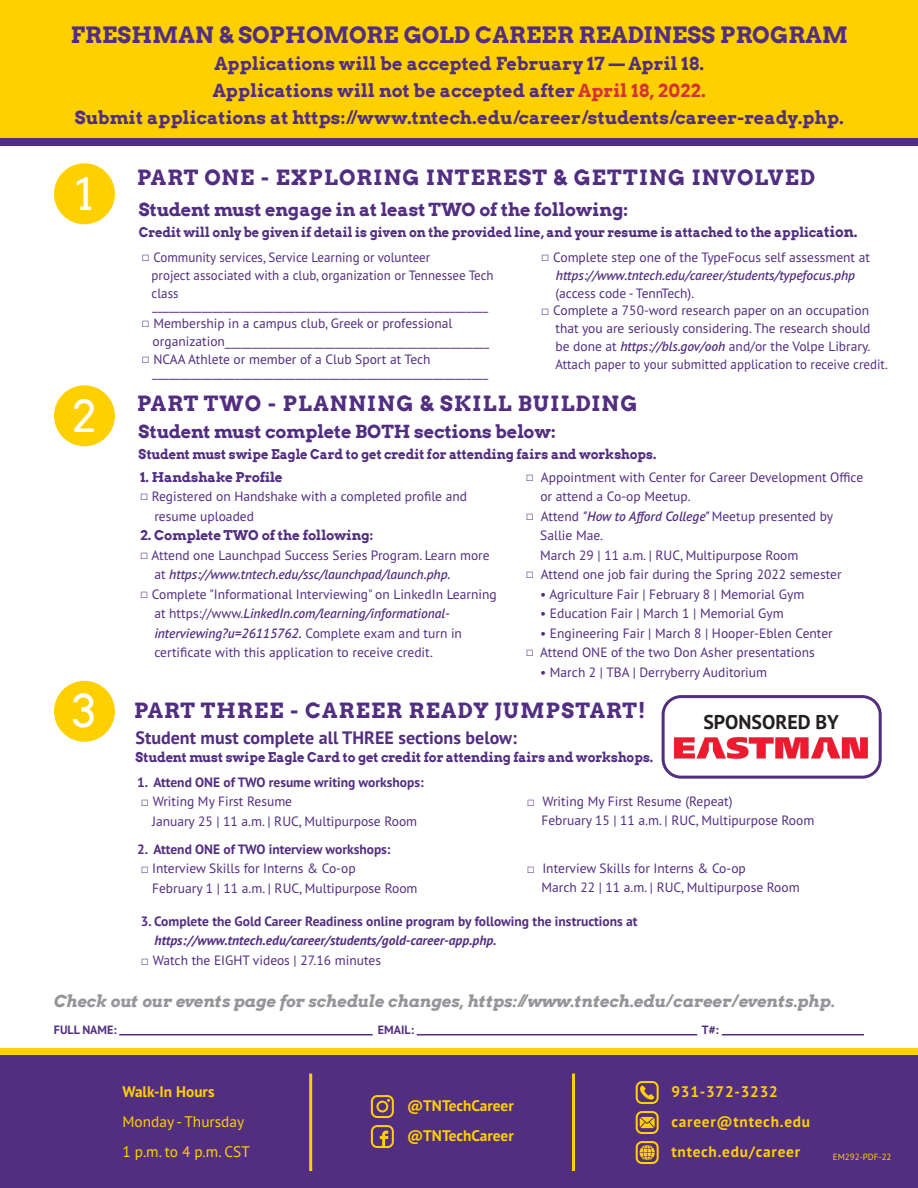
<style>
.page{position:relative;width:918px;height:1188px;background:#fff}
.page>*{position:absolute;margin:0;border:0;box-sizing:border-box;transform-origin:0 0}
.t1{font:45px "Arvo";color:#fff}
.t2{font:700 22.5px "Arvo";letter-spacing:.01em;color:#522e81}
.t3{font:700 21px "Arvo";letter-spacing:.06em;color:#522e81}
.t4{font:700 19.95px "PT Sans Pro";color:#231f20}
.t5{font:700 18px "Arvo";letter-spacing:.005em;color:#522e81}
.t6{font:700 18px "PT Sans Pro";color:#522e81}
.t7{font:italic 700 16.5px "Arvo";color:#939598}
.t8{font:700 15.3px "PT Sans Pro";letter-spacing:.045em;color:#ffd000}
.t9{font:700 15.3px "PT Sans Pro";color:#ffd000}
.t10{font:15.3px "PT Sans Pro";color:#ffd000}
.t11{font:13.5px/18px "PT Sans Pro";color:#522e81}
.t12{font:700 13.5px "Arvo";color:#522e81;scale:.95 1}
.t13{font:700 13.5px "PT Sans Pro";color:#522e81}
.t14{font:italic 600 13.5px/18px "PT Sans Pro";color:#522e81}
.t15{font:13.5px/18px "PT Sans Pro";color:#522e81;scale:.96 1}
.t16{font:italic 700 13.5px "PT Sans Pro";color:#522e81}
.t17{font:700 13.5px "Arvo";color:#522e81}
.t18{font:700 12px "PT Sans Pro";color:#522e81}
.t19{font:9px "PT Sans Pro";color:#ffd000}
.s1{color:#d43238}
.s2{font-size:15px}
.s3{font-family:"Arial"}
.s4{font-weight:400;font-style:normal}
.s5{font-weight:600;font-style:italic}
</style>
<div class="page">
<div style="left:662px;top:695px;width:220px;height:84px;border:3px solid #522e81;border-radius:18px"></div>
<div style="left:0;top:129px;width:918px;height:16px;background:#522e81"></div>
<svg style="left:0;top:1049px;width:918px;height:7px;fill:#ffd000"></svg>
<div style="left:0;top:1056px;width:918px;height:132px;background:#522e81"></div>
<hr style="left:309px;top:1075px;width:3px;height:95px;background:#ffd000">
<hr style="left:572px;top:1075px;width:3px;height:95px;background:#ffd000">
<svg style="left:371px;top:1095px;width:23px;height:23px"></svg>
<svg style="left:371px;top:1125px;width:23px;height:23px"></svg>
<svg style="left:636px;top:1081px;width:23px;height:23px"></svg>
<svg style="left:636px;top:1111px;width:23px;height:23px"></svg>
<svg style="left:636px;top:1141px;width:23px;height:23px"></svg>
<div style="left:0;top:0;width:918px;height:137px;background:#ffd000"></div>
<hr style="left:119px;top:1034px;width:254px;height:1px;background:#522e81">
<hr style="left:417px;top:1034px;width:280px;height:1px;background:#522e81">
<hr style="left:722px;top:1034px;width:142px;height:1px;background:#522e81">
<div style="left:54px;top:163px;width:61px;height:61px;background:#ffd000;border-radius:50%"></div>
<div style="left:54px;top:385px;width:61px;height:61px;background:#ffd000;border-radius:50%"></div>
<div style="left:54px;top:681px;width:61px;height:61px;background:#ffd000;border-radius:50%"></div>
<img style="left:674px;top:736px;width:194px;height:23px">
<p class="t2" style="left:71px;top:21px;width:778px">FRESHMAN &amp; SOPHOMORE GOLD CAREER READINESS PROGRAM</p>
<p class="t5" style="left:214px;top:53px;width:491px">Applications will be accepted February 17 — April 18.</p>
<p class="t5" style="left:213px;top:80px;width:495px">Applications will not be accepted after <span class="s1">April 18, 2022.</span></p>
<p class="t5" style="left:75px;top:107px;width:771px">Submit applications at https://www.tntech.edu/career/students/career-ready.php.</p>
<p class="t1" style="left:75px;top:164px;width:20px">1</p>
<p class="t1" style="left:72px;top:386px;width:26px">2</p>
<p class="t1" style="left:72px;top:682px;width:26px">3</p>
<p class="t3" style="left:137px;top:164px;width:680px">PART ONE - EXPLORING INTEREST &amp; GETTING INVOLVED</p>
<p class="t5" style="left:139px;top:198px;width:491px">Student must engage in at least TWO of the following:</p>
<p class="t12" style="left:139px;top:224px;width:758px">Credit will only be given if detail is given on the provided line, and your resume is attached to the applica<span class="s2">tion.</span></p>
<p class="t11" style="left:541px;top:248px;width:330px"><span class="s3">□</span> Complete step one of the TypeFocus self assessment at</p>
<p class="t14" style="left:555px;top:266px;width:301px">https://www.tntech.edu/career/students/typefocus.php <span class="s4">(access code - TennTech).</span></p>
<p class="t11" style="left:555px;top:301px;width:334px;text-indent:-14px"><span class="s3">□</span> Complete a 750-word research paper on an occupation that you are seriously considering. The research should be done at <span class="s5">https://bls.gov/ooh</span> and/or the Volpe Library.<br>Attach paper to your submitted application to receive credit.</p>
<p class="t3" style="left:137px;top:391px;width:502px">PART TWO - PLANNING &amp; SKILL BUILDING</p>
<p class="t5" style="left:139px;top:420px;width:419px">Student must complete BOTH sections below:</p>
<p class="t12" style="left:139px;top:446px;width:546px">Student must swipe Eagle Card to get credit for attending fairs and workshops.</p>
<p class="t17" style="left:140px;top:468px;width:144px">1. Handshake Profile</p>
<p class="t11" style="left:154px;top:486px;width:314px;line-height:19.5px;text-indent:-14px"><span class="s3">□</span> Registered on Handshake with a completed profile and resume uploaded</p>
<p class="t17" style="left:140px;top:527px;width:235px">2. Complete TWO of the following:</p>
<p class="t11" style="left:140px;top:545px;width:351px"><span class="s3">□</span> Attend one Launchpad Success Series Program. Learn more</p>
<p class="t14" style="left:154px;top:565px;width:298px"><span class="s4">at</span> https://www.tntech.edu/ssc/launchpad/launch.php.</p>
<p class="t11" style="left:154px;top:584px;width:344px;line-height:19.5px;text-indent:-14px"><span class="s3">□</span> Complete "Informational Interviewing" on LinkedIn Learning at https://www.<span class="s5">LinkedIn.com/learning/informational-</span></p>
<p class="t11" style="left:154px;top:623px;width:309px;line-height:19.5px"><span class="s5">interviewing?u=26115762.</span> Complete exam and turn in certificate with this application to receive credit.</p>
<p class="t15" style="left:152px;top:248px;width:358px;text-indent:-10px"><span class="s3">□</span> Community services, Service Learning or volunteer<br>project associated with a club, organization or Tennessee Tech class</p>
<p class="t11" style="left:152px;top:296px;width:337px">_____________________________________________________________</p>
<p class="t11" style="left:153px;top:314px;width:338px;text-indent:-11px"><span class="s3">□</span> Membership in a campus club, Greek or professional organization________________________________________________</p>
<p class="t11" style="left:142px;top:350px;width:291px"><span class="s3">□</span> NCAA Athlete or member of a Club Sport at Tech</p>
<p class="t11" style="left:152px;top:363px;width:337px">_____________________________________________________________</p>
<p class="t11" style="left:526px;top:467px;width:339px"><span class="s3">□</span> Appointment with Center for Career Development Office</p>
<p class="t11" style="left:540px;top:487px;width:152px">or attend a Co-op Meetup.</p>
<p class="t11" style="left:526px;top:506px;width:309px"><span class="s3">□</span> Attend <span class="s5">"How to Afford College"</span> Meetup presented by</p>
<p class="t11" style="left:540px;top:526px;width:64px">Sallie Mae.</p>
<p class="t11" style="left:540px;top:545px;width:260px">March 29 | 11 a.m. | RUC, Multipurpose Room</p>
<p class="t11" style="left:526px;top:565px;width:317px"><span class="s3">□</span> Attend one job fair during the Spring 2022 semester</p>
<p class="t11" style="left:540px;top:584px;width:266px">• Agriculture Fair | February 8 | Memorial Gym</p>
<p class="t11" style="left:540px;top:604px;width:245px">• Education Fair | March 1 | Memorial Gym</p>
<p class="t11" style="left:540px;top:623px;width:294px">• Engineering Fair | March 8 | Hooper-Eblen Center</p>
<p class="t11" style="left:526px;top:643px;width:290px"><span class="s3">□</span> Attend ONE of the two Don Asher presentations</p>
<p class="t11" style="left:540px;top:662px;width:228px">• March 2 | TBA | Derryberry Auditorium</p>
<p class="t3" style="left:134px;top:697px;width:513px">PART THREE - CAREER READY JUMPSTART!</p>
<p class="t6" style="left:136px;top:725px;width:383px">Student must complete all THREE sections below:</p>
<p class="t12" style="left:136px;top:748px;width:546px">Student must swipe Eagle Card to get credit for attending fairs and workshops.</p>
<p class="t13" style="left:137px;top:773px;width:288px">1. Attend ONE of TWO resume writing workshops:</p>
<p class="t11" style="left:141px;top:792px;width:153px"><span class="s3">□</span> Writing My First Resume</p>
<p class="t11" style="left:152px;top:812px;width:267px">January 25 | 11 a.m. | RUC, Multipurpose Room</p>
<p class="t4" style="left:703px;top:709px;width:137px">SPONSORED BY</p>
<p class="t11" style="left:527px;top:792px;width:207px"><span class="s3">□</span> Writing My First Resume (Repeat)</p>
<p class="t11" style="left:541px;top:811px;width:274px">February 15 | 11 a.m. | RUC, Multipurpose Room</p>
<p class="t13" style="left:137px;top:840px;width:255px">2. Attend ONE of TWO interview workshops:</p>
<p class="t11" style="left:141px;top:859px;width:216px"><span class="s3">□</span> Interview Skills for Interns &amp; Co-op</p>
<p class="t11" style="left:152px;top:879px;width:267px">February 1 | 11 a.m. | RUC, Multipurpose Room</p>
<p class="t11" style="left:527px;top:859px;width:221px"><span class="s3">□</span> Interview Skills for Interns &amp; Co-op</p>
<p class="t11" style="left:541px;top:878px;width:260px">March 22 | 11 a.m. | RUC, Multipurpose Room</p>
<p class="t13" style="left:141px;top:912px;width:498px">3. Complete the Gold Career Readiness online program by following the instructions at</p>
<p class="t16" style="left:155px;top:932px;width:343px">https://www.tntech.edu/career/students/gold-career-app.php.</p>
<p class="t11" style="left:141px;top:951px;width:242px"><span class="s3">□</span> Watch the EIGHT videos | 27.16 minutes</p>
<p class="t7" style="left:54px;top:991px;width:782px">Check out our events page for schedule changes, https://www.tntech.edu/career/events.php.</p>
<p class="t18" style="left:54px;top:1022px;width:64px">FULL NAME:</p>
<p class="t18" style="left:378px;top:1022px;width:37px">EMAIL:</p>
<p class="t18" style="left:702px;top:1022px;width:18px">T#:</p>
<p class="t9" style="left:123px;top:1081px;width:93px">Walk-In Hours</p>
<p class="t10" style="left:123px;top:1111px;width:123px">Monday - Thursday</p>
<p class="t10" style="left:123px;top:1141px;width:129px">1 p.m. to 4 p.m. CST</p>
<p class="t9" style="left:407px;top:1095px;width:108px">@TNTechCareer</p>
<p class="t9" style="left:407px;top:1125px;width:108px">@TNTechCareer</p>
<p class="t8" style="left:671px;top:1081px;width:108px">931-372-3232</p>
<p class="t8" style="left:671px;top:1111px;width:140px">career@tntech.edu</p>
<p class="t8" style="left:671px;top:1141px;width:130px">tntech.edu/career</p>
<p class="t19" style="left:833px;top:1151px;width:60px">EM292-PDF-22</p>
</div>
